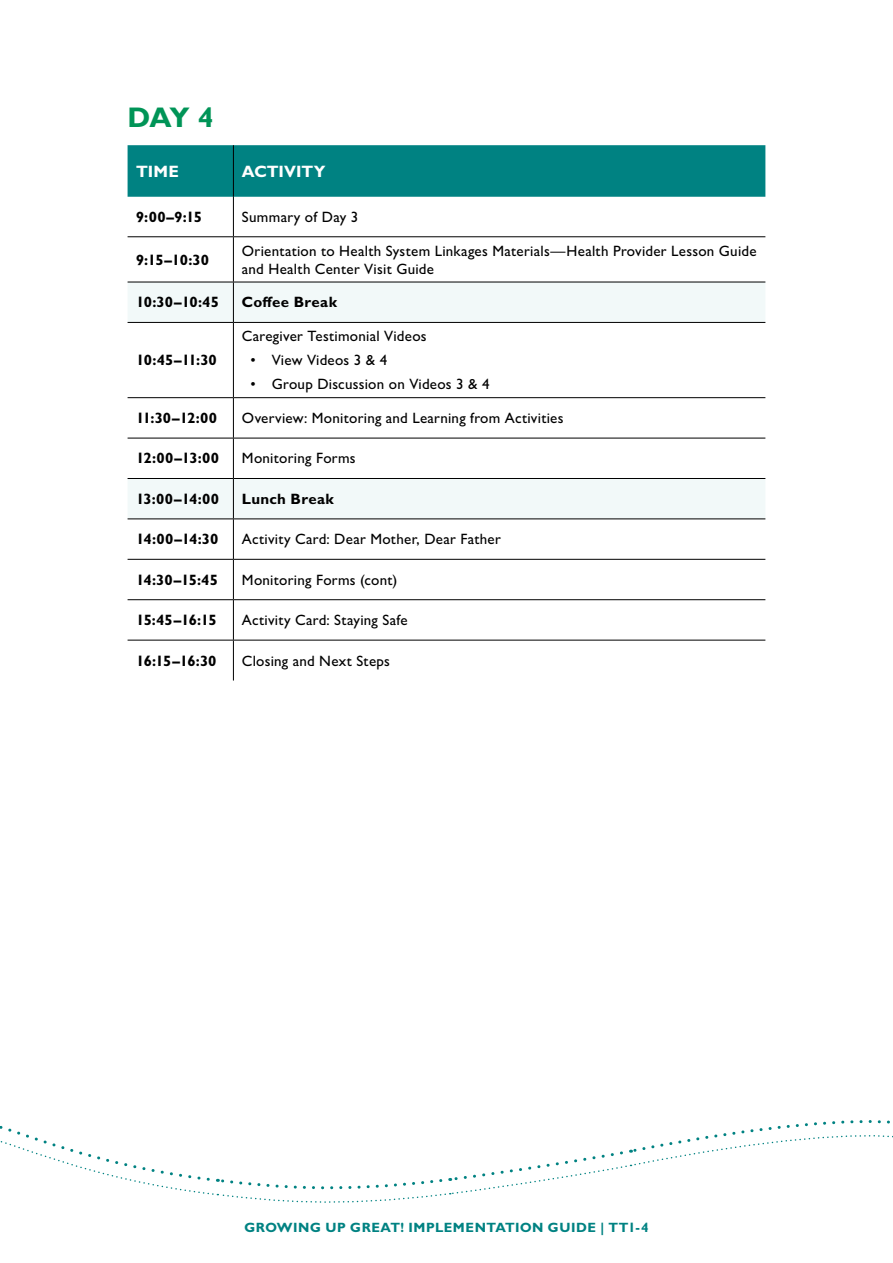
<style>
.page{position:relative;width:893px;height:1263px;background:#fff}
.page>*{position:absolute;margin:0;border:0;box-sizing:border-box;transform-origin:0 0}
.t1{font:700 28.5px "Gill Sans MT Pro";color:#009457}
.t2{font:700 16.5px "Gill Sans MT Pro";color:#fff}
.t3{font:500 15px/18px "Gill Sans MT Pro";letter-spacing:.02em;color:#000}
.t4{font:700 15px "Gill Sans MT Pro";color:#000}
.t5{font:700 15px "Gill Sans MT Pro";letter-spacing:.02em;color:#000}
.t6{font:700 13.5px "Gill Sans MT Pro";letter-spacing:.04em;color:#008282}
</style>
<div class="page">
<svg style="left:0;top:1120px;width:893px;height:83px"></svg>
<div style="left:128px;top:145px;width:637px;height:52px;background:#008282"></div>
<svg style="left:128px;top:237px;width:637px;height:322px"></svg>
<svg style="left:128px;top:283px;width:637px;height:235px"></svg>
<svg style="left:128px;top:398px;width:637px;height:40px"></svg>
<svg style="left:128px;top:560px;width:637px;height:120px"></svg>
<hr style="left:128px;top:282px;width:105px;height:1px;background:#000">
<hr style="left:233px;top:282px;width:532px;height:1px;background:#000">
<hr style="left:128px;top:322px;width:105px;height:1px;background:#000">
<hr style="left:233px;top:322px;width:532px;height:1px;background:#000">
<hr style="left:128px;top:478px;width:105px;height:1px;background:#000">
<hr style="left:233px;top:478px;width:532px;height:1px;background:#000">
<hr style="left:128px;top:518px;width:105px;height:1px;background:#000">
<hr style="left:233px;top:518px;width:532px;height:1px;background:#000">
<hr style="left:233px;top:197px;width:1px;height:39px;background:#000">
<hr style="left:233px;top:237px;width:1px;height:45px;background:#000">
<hr style="left:233px;top:282px;width:1px;height:40px;background:#000">
<hr style="left:233px;top:323px;width:1px;height:74px;background:#000">
<hr style="left:233px;top:398px;width:1px;height:40px;background:#000">
<hr style="left:233px;top:438px;width:1px;height:40px;background:#000">
<hr style="left:233px;top:479px;width:1px;height:39px;background:#000">
<hr style="left:233px;top:519px;width:1px;height:40px;background:#000">
<hr style="left:233px;top:560px;width:1px;height:39px;background:#000">
<hr style="left:233px;top:600px;width:1px;height:40px;background:#000">
<hr style="left:233px;top:640px;width:1px;height:40px;background:#000">
<hr style="left:233px;top:145px;width:1px;height:52px;background:#000">
<hr style="left:128px;top:236px;width:105px;height:1px;background:#000">
<hr style="left:233px;top:236px;width:532px;height:1px;background:#000">
<hr style="left:128px;top:397px;width:105px;height:1px;background:#000">
<hr style="left:233px;top:397px;width:532px;height:1px;background:#000">
<hr style="left:128px;top:438px;width:105px;height:1px;background:#000">
<hr style="left:233px;top:438px;width:532px;height:1px;background:#000">
<hr style="left:128px;top:559px;width:105px;height:1px;background:#000">
<hr style="left:233px;top:559px;width:532px;height:1px;background:#000">
<hr style="left:128px;top:599px;width:105px;height:1px;background:#000">
<hr style="left:233px;top:599px;width:532px;height:1px;background:#000">
<hr style="left:128px;top:640px;width:105px;height:1px;background:#000">
<hr style="left:233px;top:640px;width:532px;height:1px;background:#000">
<h1 class="t1" style="left:128px;top:100px;width:87px">DAY 4</h1>
<p class="t2" style="left:136px;top:161px;width:44px">TIME</p>
<p class="t2" style="left:242px;top:161px;width:85px">ACTIVITY</p>
<p class="t4" style="left:136px;top:207px;width:68px">9:00–9:15</p>
<p class="t3" style="left:242px;top:207px;width:118px">Summary of Day 3</p>
<p class="t4" style="left:136px;top:250px;width:75px">9:15–10:30</p>
<p class="t3" style="left:242px;top:241px;width:516px">Orientation to Health System Linkages Materials—Health Provider Lesson Guide and Health Center Visit Guide</p>
<p class="t4" style="left:136px;top:293px;width:84px">10:30–10:45</p>
<p class="t5" style="left:242px;top:293px;width:97px">Coffee Break</p>
<p class="t4" style="left:136px;top:351px;width:82px">10:45–11:30</p>
<p class="t3" style="left:242px;top:327px;width:186px">Caregiver Testimonial Videos</p>
<p class="t3" style="left:250px;top:351px;width:138px">• View Videos 3 &amp; 4</p>
<p class="t3" style="left:250px;top:375px;width:241px">• Group Discussion on Videos 3 &amp; 4</p>
<p class="t4" style="left:136px;top:409px;width:83px">11:30–12:00</p>
<p class="t3" style="left:242px;top:409px;width:323px">Overview: Monitoring and Learning from Activities</p>
<p class="t4" style="left:136px;top:449px;width:85px">12:00–13:00</p>
<p class="t3" style="left:242px;top:449px;width:115px">Monitoring Forms</p>
<p class="t4" style="left:136px;top:489px;width:84px">13:00–14:00</p>
<p class="t5" style="left:242px;top:489px;width:94px">Lunch Break</p>
<p class="t4" style="left:136px;top:530px;width:84px">14:00–14:30</p>
<p class="t3" style="left:242px;top:530px;width:261px">Activity Card: Dear Mother, Dear Father</p>
<p class="t4" style="left:136px;top:570px;width:83px">14:30–15:45</p>
<p class="t3" style="left:242px;top:570px;width:157px">Monitoring Forms (cont)</p>
<p class="t4" style="left:136px;top:611px;width:82px">15:45–16:15</p>
<p class="t3" style="left:242px;top:611px;width:167px">Activity Card: Staying Safe</p>
<p class="t4" style="left:136px;top:651px;width:82px">16:15–16:30</p>
<p class="t3" style="left:242px;top:651px;width:150px">Closing and Next Steps</p>
<p class="t6" style="left:244px;top:1219px;width:406px">GROWING UP GREAT! IMPLEMENTATION GUIDE | TT1-4</p>
</div>
